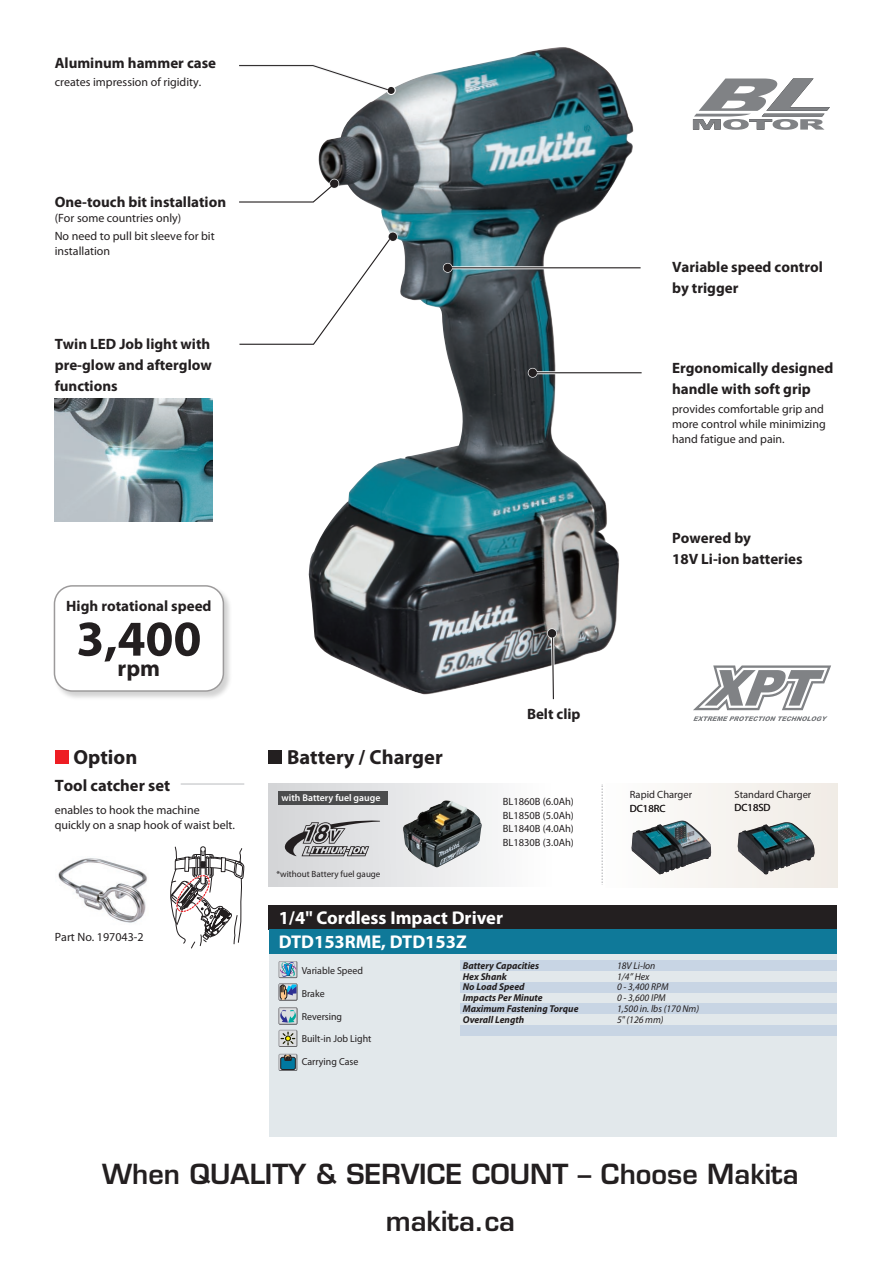
<style>
.page{position:relative;width:893px;height:1263px;background:#fff}
.page>*{position:absolute;margin:0;border:0;box-sizing:border-box;transform-origin:0 0}
.t1{font:700 50.4px "Myriad Pro";color:#231f20}
.t2{font:600 27px/46.5px "Eurostile";color:#231f20;text-align:center}
.t3{font:700 23.25px "Myriad Pro";color:#231f20}
.t4{font:700 20.4px "Myriad Pro";color:#231f20}
.t5{font:700 18.45px/24.8px "Myriad Pro";color:#fff}
.t6{font:700 16.5px "Myriad Pro";color:#231f20}
.t7{font:700 15px/21px "Myriad Pro";color:#231f20}
.t8{font:12px/15px "Myriad Pro";color:#231f20}
.t9{font:10.5px/13.5px "Myriad Pro";color:#231f20;text-align:justify}
.t10{font:10.2px "Myriad Pro";color:#231f20}
.t11{font:italic 700 9.9px/10.6px "Myriad Pro";color:#231f20}
.t12{font:italic 9.9px/10.6px "Myriad Pro";color:#231f20}
.t13{font:600 9.75px "Myriad Pro";color:#fff}
.t14{font:9px "Myriad Pro";color:#231f20}
</style>
<div class="page">
<div style="left:269px;top:933px;width:568px;height:204px;background:#e2e8eb"></div>
<div style="left:460px;top:961px;width:377px;height:10px;background:#c8d5e4"></div>
<div style="left:460px;top:982px;width:377px;height:11px;background:#c8d5e4"></div>
<div style="left:460px;top:1003px;width:377px;height:11px;background:#c8d5e4"></div>
<div style="left:460px;top:1025px;width:377px;height:10px;background:#c8d5e4"></div>
<div style="left:269px;top:906px;width:568px;height:24px;background:#231f20"></div>
<div style="left:269px;top:930px;width:568px;height:24px;background:#0f7999"></div>
<svg style="left:279px;top:983px;width:18px;height:18px"></svg>
<svg style="left:279px;top:961px;width:18px;height:39px"></svg>
<svg style="left:279px;top:1007px;width:18px;height:18px"></svg>
<svg style="left:279px;top:1007px;width:18px;height:17px"></svg>
<div style="left:279px;top:1030px;width:18px;height:17px;background:#636366"></div>
<svg style="left:279px;top:1030px;width:18px;height:16px"></svg>
<div style="left:279px;top:1054px;width:18px;height:17px;background:#6d6d70"></div>
<svg style="left:279px;top:1054px;width:18px;height:16px"></svg>
<svg style="left:693px;top:79px;width:137px;height:51px"></svg>
<svg style="left:693px;top:665px;width:138px;height:45px"></svg>
<svg style="left:693px;top:716px;width:135px;height:5px"></svg>
<img style="left:55px;top:399px;width:158px;height:123px">
<img style="left:309px;top:47px;width:325px;height:648px">
<svg style="left:443px;top:263px;width:10px;height:10px"></svg>
<hr style="left:444px;top:266px;width:208px;height:3px;background:#fff">
<hr style="left:448px;top:267px;width:193px;height:1px;background:#231f20">
<div style="left:444px;top:264px;width:8px;height:8px;background:#231f20;border-radius:50%"></div>
<svg style="left:547px;top:628px;width:10px;height:10px"></svg>
<svg style="left:550px;top:635px;width:6px;height:65px"></svg>
<div style="left:548px;top:629px;width:8px;height:8px;background:#231f20;border-radius:50%"></div>
<hr style="left:528px;top:371px;width:88px;height:3px;background:#fff">
<hr style="left:532px;top:372px;width:110px;height:1px;background:#231f20">
<div style="left:528px;top:368px;width:9px;height:9px;background:#231f20;border-radius:50%"></div>
<svg style="left:239px;top:179px;width:100px;height:26px"></svg>
<div style="left:330px;top:179px;width:8px;height:9px;background:#231f20;border-radius:50%"></div>
<div style="left:389px;top:232px;width:8px;height:9px;background:#231f20;border-radius:50%"></div>
<svg style="left:239px;top:235px;width:155px;height:112px"></svg>
<img style="left:58px;top:858px;width:89px;height:65px">
<hr style="left:181px;top:783px;width:63px;height:2px;background:#d1d2d4">
<svg style="left:387px;top:86px;width:9px;height:9px"></svg>
<svg style="left:388px;top:87px;width:7px;height:7px"></svg>
<svg style="left:239px;top:63px;width:153px;height:31px"></svg>
<div style="left:55px;top:750px;width:14px;height:14px;background:#ee1d23"></div>
<div style="left:269px;top:750px;width:13px;height:14px;background:#231f20"></div>
<img style="left:53px;top:585px;width:177px;height:113px">
<div style="left:54px;top:586px;width:169px;height:105px;background:#fff;border-radius:18px"></div>
<div style="left:54px;top:585px;width:170px;height:107px;border:2px solid #231f20;border-radius:18px"></div>
<svg style="left:269px;top:783px;width:333px;height:104px"></svg>
<svg style="left:602px;top:783px;width:235px;height:104px"></svg>
<svg style="left:284px;top:820px;width:96px;height:36px;background:#a7a7a8"></svg>
<div style="left:201px;top:846px;width:4px;height:38px;border:1px solid #231f20;border-radius:2px"></div>
<svg style="left:170px;top:847px;width:74px;height:101px"></svg>
<div style="left:278px;top:792px;width:110px;height:13px;background:#4b4c4d"></div>
<p class="t7" style="left:55px;top:52px;width:163px">Aluminum hammer case</p>
<p class="t8" style="left:55px;top:74px;width:148px">creates impression of rigidity.</p>
<p class="t7" style="left:55px;top:191px;width:173px">One-touch bit installation</p>
<p class="t8" style="left:55px;top:210px;width:128px">(For some countries only)</p>
<p class="t8" style="left:55px;top:229px;width:162px">No need to pull bit sleeve for bit installation</p>
<p class="t7" style="left:55px;top:333px;width:159px;text-align:justify">Twin LED Job light with pre-glow and afterglow functions</p>
<p class="t7" style="left:66px;top:594px;width:147px">High rotational speed</p>
<h1 class="t1" style="left:76px;top:606px;width:127px">3,400</h1>
<h3 class="t3" style="left:118px;top:653px;width:44px">rpm</h3>
<h3 class="t4" style="left:74px;top:743px;width:65px">Option</h3>
<h3 class="t6" style="left:55px;top:775px;width:117px">Tool catcher set</h3>
<p class="t8" style="left:55px;top:802px;width:182px">enables to hook the machine quickly on a snap hook of waist belt.</p>
<p class="t8" style="left:55px;top:929px;width:90px">Part No. 197043-2</p>
<p class="t7" style="left:672px;top:256px;width:152px">Variable speed control by trigger</p>
<p class="t7" style="left:672px;top:357px;width:163px">Ergonomically designed handle with soft grip</p>
<p class="t8" style="left:672px;top:401px;width:155px">provides comfortable grip and more control while minimizing hand fatigue and pain.</p>
<h3 class="t4" style="left:287px;top:743px;width:157px">Battery / Charger</h3>
<p class="t7" style="left:527px;top:703px;width:55px">Belt clip</p>
<p class="t7" style="left:672px;top:527px;width:132px">Powered by<br>18V Li-ion batteries</p>
<p class="t9" style="left:734px;top:787px;width:78px">Standard Charger</p>
<p class="t13" style="left:282px;top:791px;width:100px">with Battery fuel gauge</p>
<p class="t9" style="left:630px;top:788px;width:64px">Rapid Charger</p>
<p class="t9" style="left:503px;top:795px;width:73px">BL1860B (6.0Ah)<br>BL1850B (5.0Ah)<br>BL1840B (4.0Ah)<br>BL1830B (3.0Ah)</p>
<p class="t9" style="left:630px;top:801px;width:37px">DC18RC</p>
<p class="t9" style="left:734px;top:801px;width:38px">DC18SD</p>
<p class="t14" style="left:276px;top:869px;width:106px">*without Battery fuel gauge</p>
<h3 class="t5" style="left:279px;top:904px;width:226px">1/4" Cordless Impact Driver<br>DTD153RME, DTD153Z</h3>
<p class="t10" style="left:302px;top:964px;width:63px">Variable Speed</p>
<p class="t10" style="left:302px;top:987px;width:24px">Brake</p>
<p class="t10" style="left:302px;top:1010px;width:42px">Reversing</p>
<p class="t10" style="left:302px;top:1032px;width:71px">Built-in Job Light</p>
<p class="t10" style="left:302px;top:1055px;width:58px">Carrying Case</p>
<p class="t11" style="left:463px;top:960px;width:117px">Battery Capacities<br>Hex Shank<br>No Load Speed<br>Impacts Per Minute<br>Maximum Fastening Torque<br>Overall Length</p>
<p class="t12" style="left:617px;top:960px;width:84px">18V Li-Ion<br>1/4” Hex<br>0 - 3,400 RPM<br>0 - 3,600 IPM<br>1,500 in. lbs (170 Nm)<br>5" (126 mm)</p>
<h2 class="t2" style="left:102px;top:1151px;width:698px">When QUALITY &amp; SERVICE COUNT – Choose Makita makita.ca</h2>
</div>
